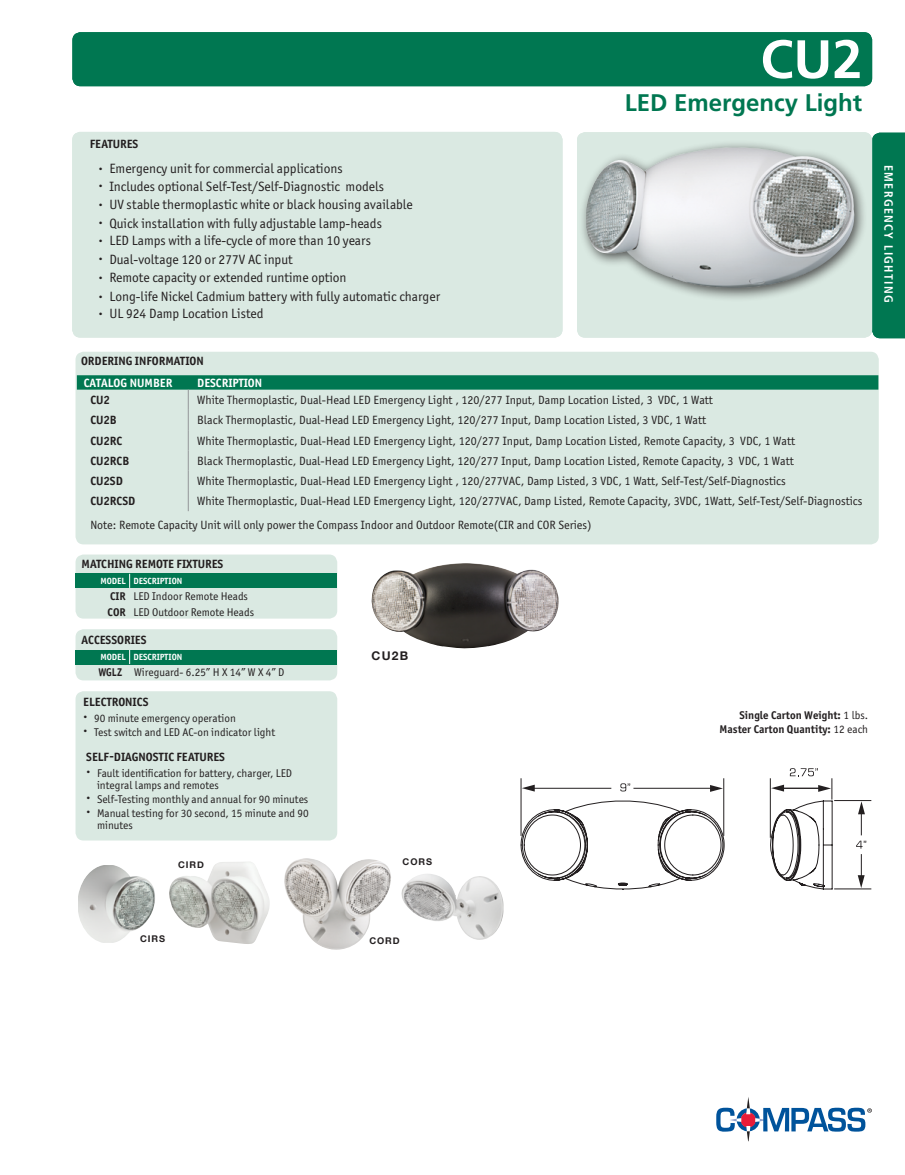
<style>
.page{position:relative;width:905px;height:1175px;background:#fff}
.page>*{position:absolute;margin:0;border:0;box-sizing:border-box;transform-origin:0 0}
.t1{font:700 54px "Frutiger";color:#fff}
.t2{font:700 24px "Frutiger";color:#007751}
.t3{font:13.5px "Officina Sans ITC Pro";color:#231f20}
.t4{font:12px/24px "Officina Sans ITC Pro";color:#231f20}
.t5{font:700 12px "Officina Sans ITC Pro";color:#231f20}
.t6{font:700 12px "Officina Sans ITC Pro";color:#fff}
.t7{font:700 condensed 12px "Frutiger";letter-spacing:.11em;color:#fff}
.t8{font:700 12px "Helvetica Neue";color:#231f20}
.t9{font:11.25px/12px "Officina Sans ITC Pro";color:#231f20}
.t10{font:700 11.25px/13.5px "Officina Sans ITC Pro";color:#231f20;text-align:right}
.t11{font:700 9.3px "Helvetica Neue";letter-spacing:.1em;color:#231f20}
.t12{font:700 9px "Officina Sans ITC Pro";color:#fff}
.s1{font-size:9px}
.s2{font-weight:700}
.s3{font-weight:400}
</style>
<div class="page">
<svg style="left:716px;top:1097px;width:155px;height:44px"></svg>
<div style="left:872px;top:133px;width:32px;height:205px;background:#007751"></div>
<div style="left:72px;top:132px;width:490px;height:205px;background:#dae9e2;border-radius:8px"></div>
<div style="left:577px;top:132px;width:295px;height:205px;background:#dae9e2;border-radius:8px"></div>
<div style="left:72px;top:32px;width:800px;height:54px;background:#007751;border-radius:8px"></div>
<div style="left:578px;top:140px;width:289px;height:161px;background:#231f20;opacity:.75"></div>
<img style="left:586px;top:147px;width:268px;height:141px">
<div style="left:75px;top:352px;width:803px;height:192px;background:#dae9e2;border-radius:8px"></div>
<div style="left:75px;top:691px;width:262px;height:149px;background:#dae9e2;border-radius:8px"></div>
<div style="left:75px;top:629px;width:262px;height:51px;background:#dae9e2;border-radius:8px"></div>
<div style="left:76px;top:650px;width:54px;height:14px;background:#007751"></div>
<div style="left:130px;top:650px;width:207px;height:14px;background:#007751"></div>
<svg style="left:129px;top:650px;width:1px;height:14px"></svg>
<div style="left:75px;top:554px;width:262px;height:64px;background:#dae9e2;border-radius:8px"></div>
<div style="left:76px;top:574px;width:54px;height:14px;background:#007751"></div>
<div style="left:130px;top:574px;width:207px;height:14px;background:#007751"></div>
<svg style="left:129px;top:574px;width:1px;height:14px"></svg>
<svg style="left:857px;top:854px;width:7px;height:34px"></svg>
<hr style="left:834px;top:888px;width:37px;height:1px;background:#231f20">
<hr style="left:834px;top:800px;width:37px;height:1px;background:#231f20">
<svg style="left:521px;top:768px;width:311px;height:122px"></svg>
<svg style="left:856px;top:801px;width:10px;height:47px"></svg>
<svg style="left:77px;top:375px;width:801px;height:136px"></svg>
<img style="left:371px;top:563px;width:187px;height:85px">
<img style="left:79px;top:866px;width:75px;height:76px">
<div style="left:77px;top:864px;width:79px;height:80px;border:1px solid #fff"></div>
<img style="left:169px;top:862px;width:101px;height:82px">
<img style="left:401px;top:874px;width:102px;height:66px">
<img style="left:284px;top:858px;width:107px;height:91px">
<h1 class="t1" style="left:760px;top:28px;width:104px">CU2</h1>
<p class="t5" style="left:90px;top:137px;width:50px">FEATURES</p>
<p class="t3" style="left:98px;top:161px;width:246px"><span class="s1">•</span> Emergency unit for commercial applications</p>
<p class="t3" style="left:98px;top:178px;width:287px"><span class="s1">•</span> Includes optional Self-Test/Self-Diagnostic models</p>
<p class="t3" style="left:98px;top:197px;width:315px"><span class="s1">•</span> UV stable thermoplastic white or black housing available</p>
<p class="t3" style="left:98px;top:215px;width:285px"><span class="s1">•</span> Quick installation with fully adjustable lamp-heads</p>
<p class="t3" style="left:98px;top:232px;width:274px"><span class="s1">•</span> LED Lamps with a life-cycle of more than 10 years</p>
<p class="t3" style="left:98px;top:251px;width:195px"><span class="s1">•</span> Dual-voltage 120 or 277V AC input</p>
<p class="t3" style="left:98px;top:270px;width:249px"><span class="s1">•</span> Remote capacity or extended runtime option</p>
<p class="t3" style="left:98px;top:288px;width:343px"><span class="s1">•</span> Long-life Nickel Cadmium battery with fully automatic charger</p>
<p class="t3" style="left:98px;top:306px;width:167px"><span class="s1">•</span> UL 924 Damp Location Listed</p>
<p class="t5" style="left:81px;top:353px;width:124px">ORDERING INFORMATION</p>
<h2 class="t2" style="left:624px;top:88px;width:239px">LED Emergency Light</h2>
<p class="t6" style="left:84px;top:375px;width:90px">CATALOG NUMBER</p>
<p class="t6" style="left:197px;top:375px;width:66px">DESCRIPTION</p>
<p class="t5" style="left:90px;top:392px;width:21px">CU2</p>
<p class="t4" style="left:197px;top:388px;width:517px">White Thermoplastic, Dual-Head LED Emergency Light , 120/277 Input, Damp Location Listed, 3 VDC, 1 Watt</p>
<p class="t5" style="left:90px;top:413px;width:28px">CU2B</p>
<p class="t4" style="left:197px;top:408px;width:510px">Black Thermoplastic, Dual-Head LED Emergency Light, 120/277 Input, Damp Location Listed, 3 VDC, 1 Watt</p>
<p class="t5" style="left:90px;top:433px;width:33px">CU2RC</p>
<p class="t4" style="left:197px;top:428px;width:599px">White Thermoplastic, Dual-Head LED Emergency Light, 120/277 Input, Damp Location Listed, Remote Capacity, 3 VDC, 1 Watt</p>
<p class="t5" style="left:90px;top:453px;width:40px">CU2RCB</p>
<p class="t4" style="left:197px;top:449px;width:598px">Black Thermoplastic, Dual-Head LED Emergency Light, 120/277 Input, Damp Location Listed, Remote Capacity, 3 VDC, 1 Watt</p>
<p class="t5" style="left:90px;top:473px;width:34px">CU2SD</p>
<p class="t4" style="left:197px;top:469px;width:590px">White Thermoplastic, Dual-Head LED Emergency Light , 120/277VAC, Damp Listed, 3 VDC, 1 Watt, Self-Test/Self-Diagnostics</p>
<p class="t5" style="left:90px;top:494px;width:46px">CU2RCSD</p>
<p class="t4" style="left:90px;top:489px;width:773px;text-indent:107px">White Thermoplastic, Dual-Head LED Emergency Light, 120/277VAC, Damp Listed, Remote Capacity, 3VDC, 1Watt, Self-Test/Self-Diagnostics<br>Note: Remote Capacity Unit will only power the Compass Indoor and Outdoor Remote(CIR and COR Series)</p>
<p class="t5" style="left:82px;top:556px;width:143px">MATCHING REMOTE FIXTURES</p>
<p class="t12" style="left:100px;top:575px;width:84px">MODEL DESCRIPTION</p>
<p class="t9" style="left:108px;top:588px;width:148px;line-height:15.8px"><span class="s2">CIR</span> LED Indoor Remote Heads<br><span class="s2">COR</span> LED Outdoor Remote Heads</p>
<p class="t5" style="left:82px;top:632px;width:66px">ACCESSORIES</p>
<p class="t12" style="left:100px;top:651px;width:84px">MODEL DESCRIPTION</p>
<p class="t9" style="left:98px;top:666px;width:188px"><span class="s2">WGLZ</span> Wireguard- 6.25” H X 14” W X 4” D</p>
<p class="t5" style="left:83px;top:694px;width:67px">ELECTRONICS</p>
<p class="t9" style="left:83px;top:712px;width:154px"><span class="s1">•</span> 90 minute emergency operation</p>
<p class="t9" style="left:83px;top:726px;width:193px"><span class="s1">•</span> Test switch and LED AC-on indicator light</p>
<p class="t5" style="left:86px;top:749px;width:140px">SELF-DIAGNOSTIC FEATURES</p>
<p class="t9" style="left:97px;top:766px;width:197px;text-indent:-11px"><span class="s1">•</span> Fault identification for battery, charger, LED integral lamps and remotes</p>
<p class="t9" style="left:86px;top:793px;width:223px"><span class="s1">•</span> Self-Testing monthly and annual for 90 minutes</p>
<p class="t9" style="left:97px;top:807px;width:213px;text-indent:-11px"><span class="s1">•</span> Manual testing for 30 second, 15 minute and 90 minutes</p>
<p class="t8" style="left:371px;top:645px;width:38px">CU2B</p>
<p class="t11" style="left:178px;top:856px;width:27px">CIRD</p>
<p class="t11" style="left:402px;top:853px;width:31px">CORS</p>
<p class="t10" style="left:719px;top:708px;width:150px">Single Carton Weight: <span class="s3">1 lbs.<br></span>Master Carton Quantity: <span class="s3">12 each</span></p>
<p class="t7" style="left:895px;top:165px;width:139px;rotate:90deg">EMERGENCY LIGHTING</p>
<p class="t11" style="left:140px;top:930px;width:26px">CIRS</p>
<p class="t11" style="left:369px;top:932px;width:32px">CORD</p>
</div>
